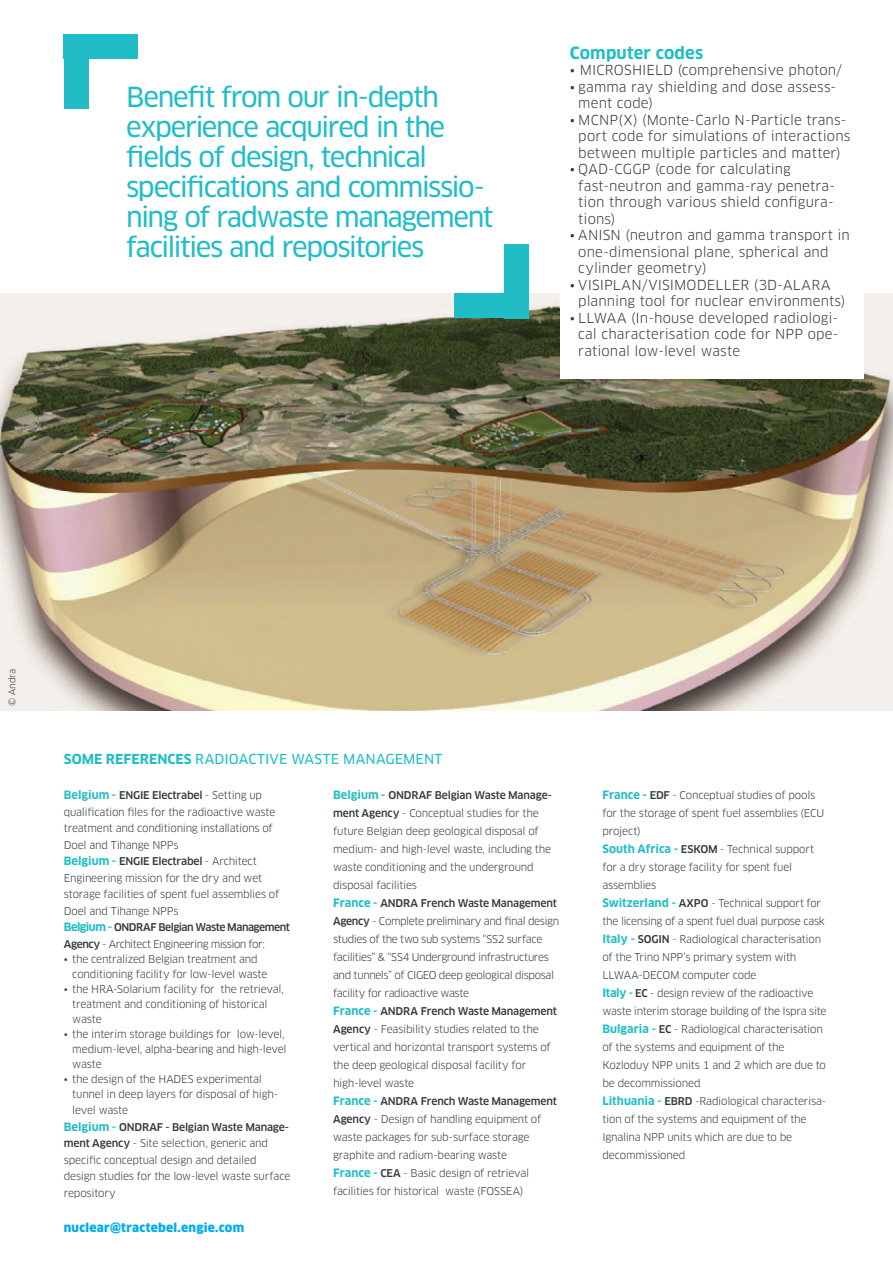
<style>
.page{position:relative;width:893px;height:1263px;background:#fff}
.page>*{position:absolute;margin:0;border:0;box-sizing:border-box;transform-origin:0 0}
.t1{font:27px/30px "Clan OT News";letter-spacing:-.055em;color:#21bdc6}
.t2{font:700 16.5px "Clan OT";letter-spacing:.01em;color:#21bdc6}
.t3{font:13.5px/16.5px "Clan OT";letter-spacing:.01em;color:#343a3c}
.t4{font:13.5px "Clan OT News";letter-spacing:.01em;color:#21bdc6}
.t5{font:900 12px "Clan OT";letter-spacing:.025em;color:#00aeef}
.t6{font:10.5px/18px "Clan OT";letter-spacing:-.025em;color:#343a3c}
.t7{font:500 10.5px/16.5px "Clan OT";letter-spacing:-.045em;color:#343a3c}
.t8{font:9px "Clan OT";color:#343a3c}
.s1{font-family:"Clan OT";font-weight:700}
.s2{font-weight:700;font-size:11.25px;color:#21bdc6}
.s3{font-weight:500}
.s4{font-weight:400}
</style>
<div class="page">
<img style="left:0;top:294px;width:893px;height:416px">
<div style="left:64px;top:35px;width:74px;height:24px;background:#21bdc6"></div>
<div style="left:64px;top:35px;width:25px;height:74px;background:#21bdc6"></div>
<div style="left:455px;top:293px;width:74px;height:25px;background:#21bdc6"></div>
<div style="left:504px;top:244px;width:25px;height:74px;background:#21bdc6"></div>
<div style="left:560px;top:34px;width:303px;height:345px;background:#fff"></div>
<p class="t1" style="left:126px;top:82px;width:369px">Benefit from our in-depth experience acquired in the fields of design, technical specifications and commissio&shy;ning of radwaste management facilities and repositories</p>
<p class="t2" style="left:570px;top:43px;width:135px">Computer codes</p>
<p class="t3" style="left:570px;top:62px;width:274px">• MICROSHIELD (comprehensive photon/</p>
<p class="t3" style="left:578px;top:79px;width:259px;text-indent:-9px">• gamma ray shielding and dose assess&shy;ment code)</p>
<p class="t3" style="left:578px;top:112px;width:274px;text-indent:-9px">• MCNP(X) (Monte-Carlo N-Particle trans&shy;port code for simulations of interactions between multiple particles and matter)</p>
<p class="t3" style="left:578px;top:161px;width:258px;text-indent:-9px">• QAD-CGGP (code for calculating fast-neutron and gamma-ray penetra&shy;tion through various shield configura&shy;tions)</p>
<p class="t3" style="left:578px;top:227px;width:273px;text-indent:-9px">• ANISN (neutron and gamma transport in one-dimensional plane, spherical and cylinder geometry)</p>
<p class="t3" style="left:578px;top:277px;width:269px;text-indent:-9px">• VISIPLAN/VISIMODELLER (3D-ALARA planning tool for nuclear environments)</p>
<p class="t3" style="left:578px;top:310px;width:262px;text-align:justify;text-indent:-9px">• LLWAA (In-house developed radiologi&shy;cal characterisation code for NPP ope&shy;rational low-level waste</p>
<p class="t8" style="left:7px;top:706px;width:39px;rotate:-90deg">© Andra</p>
<p class="t4" style="left:64px;top:751px;width:380px"><span class="s1">SOME REFERENCES</span> RADIOACTIVE WASTE MANAGEMENT</p>
<p class="t6" style="left:64px;top:787px;width:213px;line-height:16.5px"><span class="s2">Belgium -</span> <span class="s3">ENGIE Electrabel</span> - Setting up qualification files for the radioactive waste treatment and conditioning installations of Doel and Tihange NPPs</p>
<p class="t6" style="left:64px;top:853px;width:217px;line-height:16.5px"><span class="s2">Belgium -</span> <span class="s3">ENGIE Electrabel</span> - Architect Engineering mission for the dry and wet storage facilities of spent fuel assemblies of Doel and Tihange NPPs</p>
<p class="t7" style="left:64px;top:919px;width:228px"><span class="s2">Belgium -</span> ONDRAF Belgian Waste Management<br>Agency <span class="s4">- Architect Engineering mission for:</span></p>
<p class="t6" style="left:72px;top:951px;width:197px;line-height:15px;text-indent:-9px">• the centralized Belgian treatment and conditioning facility for low-level waste</p>
<p class="t6" style="left:72px;top:981px;width:213px;line-height:15px;text-indent:-9px">• the HRA-Solarium facility for the retrieval, treatment and conditioning of historical waste</p>
<p class="t6" style="left:72px;top:1026px;width:216px;line-height:15px;text-indent:-9px">• the interim storage buildings for low-level, medium-level, alpha-bearing and high-level waste</p>
<p class="t6" style="left:72px;top:1071px;width:207px;line-height:15px;text-indent:-9px">• the design of the HADES experimental tunnel in deep layers for disposal of high-</p>
<p class="t6" style="left:72px;top:1101px;width:57px">level waste</p>
<p class="t6" style="left:64px;top:1119px;width:228px;line-height:16.5px"><span class="s2">Belgium -</span> <span class="s3">ONDRAF - Belgian Waste Manage&shy;ment Agency</span> - Site selection, generic and specific conceptual design and detailed design studies for the low-level waste surface repository</p>
<p class="t5" style="left:64px;top:1221px;width:182px">nuclear@tractebel.engie.com</p>
<p class="t6" style="left:333px;top:786px;width:220px"><span class="s2">Belgium -</span> <span class="s3">ONDRAF Belgian Waste Manage&shy;ment Agency</span> - Conceptual studies for the future Belgian deep geological disposal of medium- and high-level waste, including the waste conditioning and the underground disposal facilities</p>
<p class="t6" style="left:333px;top:894px;width:228px"><span class="s2">France -</span> <span class="s3">ANDRA French Waste Management Agency</span> - Complete preliminary and final design studies of the two sub systems “SS2 surface facilities” &amp; “SS4 Underground infrastructures and tunnels” of CIGEO deep geological disposal facility for radioactive waste</p>
<p class="t6" style="left:333px;top:1002px;width:225px"><span class="s2">France -</span> <span class="s3">ANDRA French Waste Management Agency</span> - Feasibility studies related to the vertical and horizontal transport systems of the deep geological disposal facility for high-level waste</p>
<p class="t6" style="left:333px;top:1092px;width:225px"><span class="s2">France -</span> <span class="s3">ANDRA French Waste Management Agency</span> - Design of handling equipment of waste packages for sub-surface storage graphite and radium-bearing waste</p>
<p class="t6" style="left:333px;top:1164px;width:198px"><span class="s2">France -</span> <span class="s3">CEA</span> - Basic design of retrieval facilities for historical waste (FOSSEA)</p>
<p class="t6" style="left:602px;top:786px;width:223px"><span class="s2">France -</span> <span class="s3">EDF</span> - Conceptual studies of pools for the storage of spent fuel assemblies (ECU project)</p>
<p class="t6" style="left:602px;top:840px;width:213px"><span class="s2">South Africa -</span> <span class="s3">ESKOM</span> - Technical support for a dry storage facility for spent fuel assemblies</p>
<p class="t6" style="left:602px;top:894px;width:224px"><span class="s2">Switzerland -</span> <span class="s3">AXPO</span> - Technical support for the licensing of a spent fuel dual purpose cask</p>
<p class="t6" style="left:602px;top:930px;width:220px"><span class="s2">Italy -</span> <span class="s3">SOGIN</span> - Radiological characterisation of the Trino NPP’s primary system with<br>LLWAA-DECOM computer code</p>
<p class="t6" style="left:602px;top:984px;width:226px"><span class="s2">Italy -</span> <span class="s3">EC</span> - design review of the radioactive waste interim storage building of the Ispra site</p>
<p class="t6" style="left:602px;top:1020px;width:225px"><span class="s2">Bulgaria -</span> <span class="s3">EC</span> - Radiological characterisation of the systems and equipment of the Kozloduy NPP units 1 and 2 which are due to be decommissioned</p>
<p class="t6" style="left:602px;top:1092px;width:225px"><span class="s2">Lithuania -</span> <span class="s3">EBRD</span> -Radiological characterisa&shy;tion of the systems and equipment of the Ignalina NPP units which are due to be decommissioned</p>
</div>
